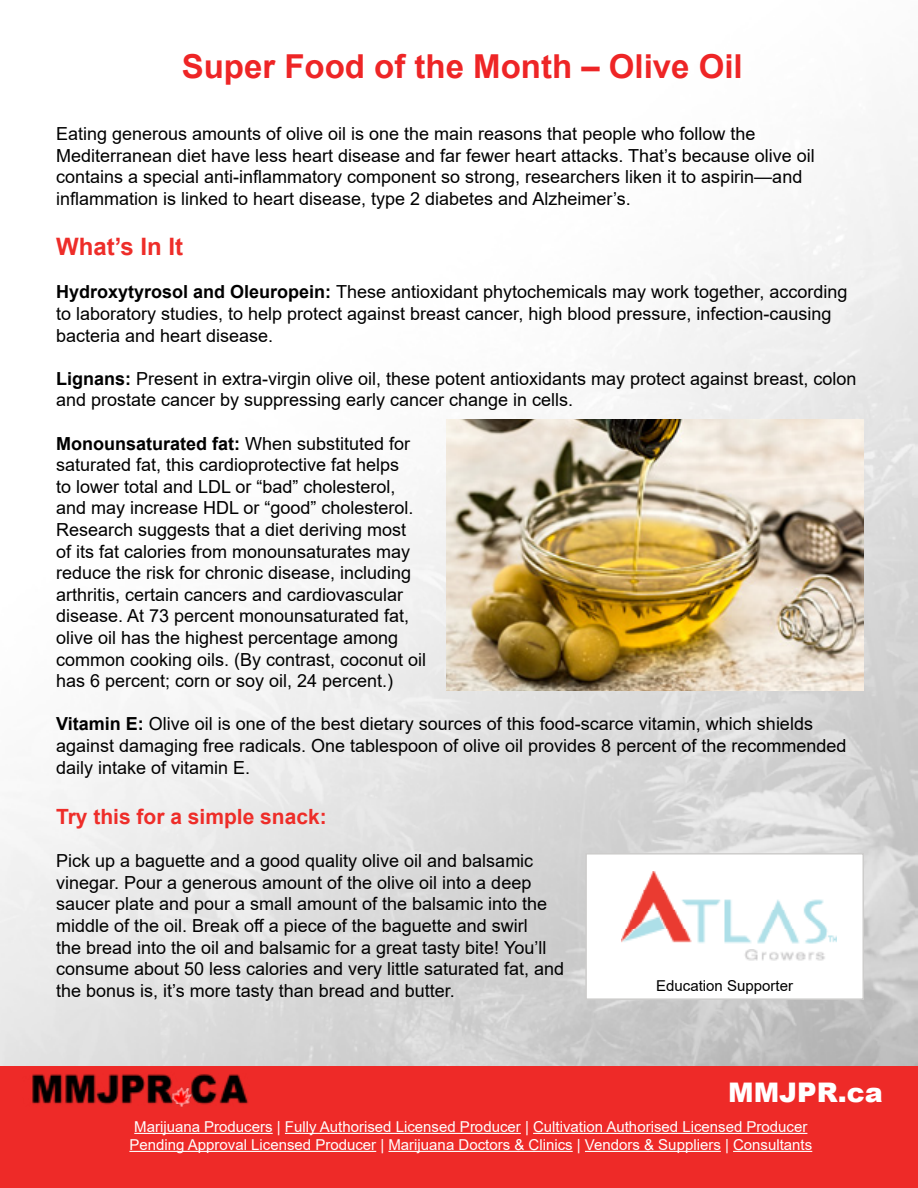
<style>
.page{position:relative;width:918px;height:1188px;background:#fff}
.page>*{position:absolute;margin:0;border:0;box-sizing:border-box;transform-origin:0 0}
.t1{font:700 33px "Arial";color:#ee2526}
.t2{font:900 27px "Arial";color:#fff}
.t3{font:700 24px "Arial";color:#ee2d29}
.t4{font:700 21px "Arial";color:#ee2d29}
.t5{font:18px/21.6px "Arial";color:#000}
.t6{font:15px/18px "Arial";color:#fff;text-align:center}
.t7{font:15px "Arial";color:#000}
.s1{font-weight:700}
</style>
<div class="page">
<img style="left:0;top:134px;width:918px;height:932px">
<div style="left:0;top:1066px;width:918px;height:122px;background:#ee2a28"></div>
<img style="left:0;top:1047px;width:273px;height:61px">
<hr style="left:134px;top:1133px;width:139px;height:1px;background:#fff">
<hr style="left:285px;top:1133px;width:236px;height:1px;background:#fff">
<hr style="left:533px;top:1133px;width:274px;height:1px;background:#fff">
<hr style="left:129px;top:1151px;width:247px;height:1px;background:#fff">
<hr style="left:388px;top:1151px;width:185px;height:1px;background:#fff">
<hr style="left:585px;top:1151px;width:136px;height:1px;background:#fff">
<hr style="left:733px;top:1151px;width:79px;height:1px;background:#fff">
<div style="left:585px;top:853px;width:279px;height:147px;background:#fff;border:2px solid #cdcccb"></div>
<img style="left:621px;top:871px;width:216px;height:90px">
<img style="left:446px;top:420px;width:417px;height:270px">
<h1 class="t1" style="left:182px;top:43px;width:563px">Super Food of the Month – Olive Oil</h1>
<p class="t5" style="left:56px;top:123px;width:760px">Eating generous amounts of olive oil is one the main reasons that people who follow the Mediterranean diet have less heart disease and far fewer heart attacks. That’s because olive oil contains a special anti-inflammatory component so strong, researchers liken it to aspirin—and inflammation is linked to heart disease, type 2 diabetes and Alzheimer’s.</p>
<h3 class="t3" style="left:56px;top:230px;width:129px">What’s In It</h3>
<p class="t5" style="left:56px;top:281px;width:793px"><span class="s1">Hydroxytyrosol and Oleuropein:</span> These antioxidant phytochemicals may work together, according to laboratory studies, to help protect against breast cancer, high blood pressure, infection-causing bacteria and heart disease.</p>
<p class="t5" style="left:56px;top:368px;width:802px"><span class="s1">Lignans:</span> Present in extra-virgin olive oil, these potent antioxidants may protect against breast, colon and prostate cancer by suppressing early cancer change in cells.</p>
<p class="t5" style="left:56px;top:432px;width:372px"><span class="s1">Monounsaturated fat:</span> When substituted for saturated fat, this cardioprotective fat helps<br>to lower total and LDL or “bad” cholesterol, and may increase HDL or “good” cholesterol.<br>Research suggests that a diet deriving most<br>of its fat calories from monounsaturates may reduce the risk for chronic disease, including arthritis, certain cancers and cardiovascular disease. At 73 percent monounsaturated fat, olive oil has the highest percentage among common cooking oils. (By contrast, coconut oil has 6 percent; corn or soy oil, 24 percent.)</p>
<p class="t5" style="left:56px;top:713px;width:792px"><span class="s1">Vitamin E:</span> Olive oil is one of the best dietary sources of this food-scarce vitamin, which shields against damaging free radicals. One tablespoon of olive oil provides 8 percent of the recommended daily intake of vitamin E.</p>
<p class="t4" style="left:56px;top:802px;width:272px">Try this for a simple snack:</p>
<p class="t5" style="left:56px;top:850px;width:510px">Pick up a baguette and a good quality olive oil and balsamic vinegar. Pour a generous amount of the olive oil into a deep saucer plate and pour a small amount of the balsamic into the middle of the oil. Break off a piece of the baguette and swirl<br>the bread into the oil and balsamic for a great tasty bite! You’ll consume about 50 less calories and very little saturated fat, and the bonus is, it’s more tasty than bread and butter.</p>
<p class="t7" style="left:656px;top:975px;width:138px">Education Supporter</p>
<h2 class="t2" style="left:728px;top:1073px;width:156px">MMJPR.ca</h2>
<p class="t6" style="left:129px;top:1117px;width:684px">Marijuana Producers | Fully Authorised Licensed Producer | Cultivation Authorised Licensed Producer<br>Pending Approval Licensed Producer | Marijuana Doctors &amp; Clinics | Vendors &amp; Suppliers | Consultants</p>
</div>
